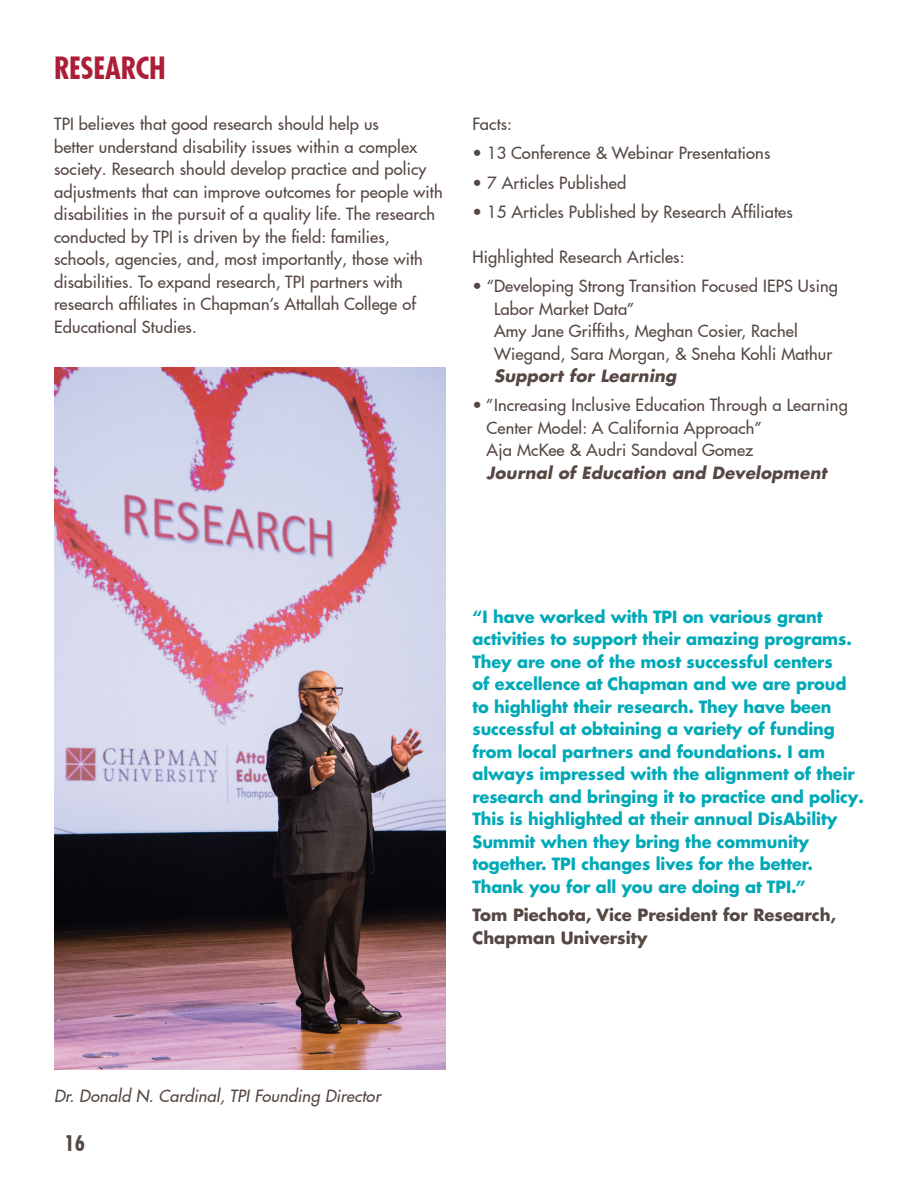
<style>
.page{position:relative;width:918px;height:1188px;background:#fff}
.page>*{position:absolute;margin:0;border:0;box-sizing:border-box;transform-origin:0 0}
.t1{font:700 condensed 30px "Futura LT Pro";letter-spacing:-.015em;color:#ac1d37}
.t2{font:700 condensed 21px "Futura LT Pro";color:#554742}
.t3{font:500 16.5px/22.5px "Futura LT Pro";letter-spacing:.01em;color:#554742}
.t4{font:700 16.5px/22.5px "Futura LT Pro";letter-spacing:-.005em;color:#00a9b7}
.t5{font:700 16.5px/22.5px "Futura LT Pro";color:#554742}
.t6{font:italic 500 16.5px "Futura LT Pro";letter-spacing:.01em;color:#554742}
.s1{font-weight:700;font-style:italic}
</style>
<div class="page">
<img style="left:54px;top:367px;width:392px;height:702px">
<p class="t1" style="left:54px;top:48px;width:113px">RESEARCH</p>
<p class="t3" style="left:54px;top:112px;width:390px">TPI believes that good research should help us<br>better understand disability issues within a complex society. Research should develop practice and policy adjustments that can improve outcomes for people with disabilities in the pursuit of a quality life. The research conducted by TPI is driven by the field: families, schools, agencies, and, most importantly, those with disabilities. To expand research, TPI partners with research affiliates in Chapman’s Attallah College of Educational Studies.</p>
<p class="t3" style="left:472px;top:112px;width:41px">Facts:</p>
<p class="t3" style="left:472px;top:141px;width:299px">• 13 Conference &amp; Webinar Presentations</p>
<p class="t3" style="left:472px;top:170px;width:155px">• 7 Articles Published</p>
<p class="t3" style="left:472px;top:200px;width:322px">• 15 Articles Published by Research Affiliates</p>
<p class="t3" style="left:472px;top:245px;width:214px">Highlighted Research Articles:</p>
<p class="t3" style="left:494px;top:274px;width:345px;text-indent:-22px">• “Developing Strong Transition Focused IEPS Using Labor Market Data”<br>Amy Jane Griffiths, Meghan Cosier, Rachel Wiegand, Sara Morgan, &amp; Sneha Kohli Mathur <span class="s1">Support for Learning</span></p>
<p class="t3" style="left:487px;top:393px;width:363px;text-indent:-14px">• ”Increasing Inclusive Education Through a Learning Center Model: A California Approach”<br>Aja McKee &amp; Audri Sandoval Gomez<br><span class="s1">Journal of Education and Development</span></p>
<p class="t6" style="left:54px;top:1084px;width:328px">Dr. Donald N. Cardinal, TPI Founding Director</p>
<p class="t2" style="left:64px;top:1129px;width:22px">16</p>
<p class="t4" style="left:472px;top:605px;width:393px">“I have worked with TPI on various grant activities to support their amazing programs.<br>They are one of the most successful centers<br>of excellence at Chapman and we are proud to highlight their research. They have been successful at obtaining a variety of funding from local partners and foundations. I am always impressed with the alignment of their research and bringing it to practice and policy.<br>This is highlighted at their annual DisAbility Summit when they bring the community together. TPI changes lives for the better.<br>Thank you for all you are doing at TPI.”</p>
<p class="t5" style="left:472px;top:903px;width:365px">Tom Piechota, Vice President for Research,<br>Chapman University</p>
</div>
